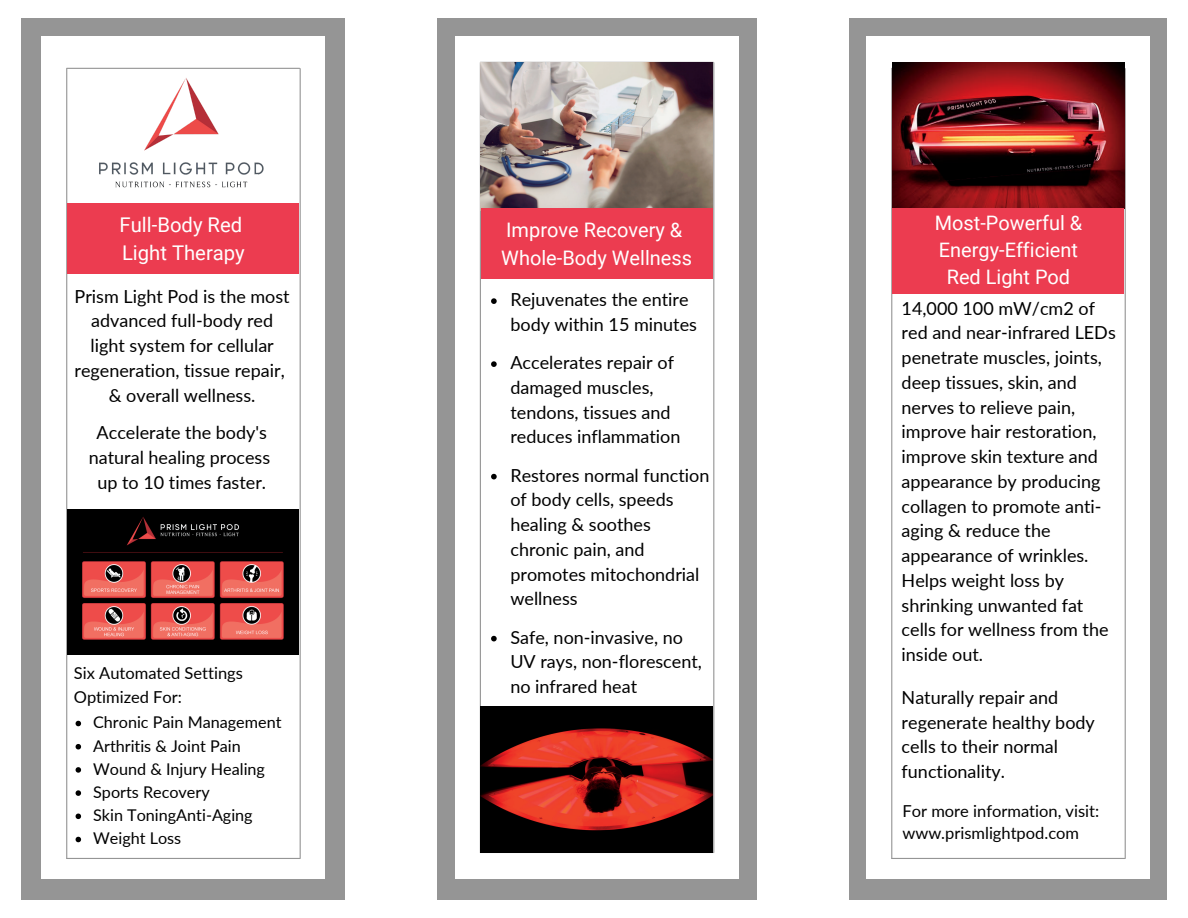
<style>
.page{position:relative;width:1188px;height:918px;background:#fff}
.page>*{position:absolute;margin:0;border:0;box-sizing:border-box;transform-origin:0 0}
.t1{font:20.25px/28.2px "Roboto";color:#fff}
.t2{font:19.95px/27px "Roboto";color:#fff}
.t3{font:18px/24.8px "Lato";color:#000}
.t4{font:16.5px/21.6px "Lato";color:#000}
.t5{font:16.2px/23.2px "Lato";color:#000}
</style>
<div class="page">
<div style="left:21px;top:18px;width:324px;height:882px;background:#959595"></div>
<div style="left:41px;top:36px;width:284px;height:843px;background:#fff"></div>
<hr style="left:67px;top:68px;width:233px;height:1px;background:#959595">
<hr style="left:300px;top:69px;width:1px;height:789px;background:#959595">
<hr style="left:66px;top:69px;width:1px;height:789px;background:#959595">
<hr style="left:67px;top:858px;width:233px;height:1px;background:#959595">
<img style="left:99px;top:78px;width:165px;height:110px">
<div style="left:437px;top:18px;width:320px;height:882px;background:#959595"></div>
<div style="left:455px;top:36px;width:283px;height:843px;background:#fff"></div>
<hr style="left:480px;top:62px;width:233px;height:1px;background:#959595">
<hr style="left:713px;top:63px;width:1px;height:789px;background:#959595">
<hr style="left:480px;top:63px;width:1px;height:789px;background:#959595">
<hr style="left:480px;top:852px;width:233px;height:1px;background:#959595">
<div style="left:849px;top:18px;width:318px;height:882px;background:#959595"></div>
<div style="left:866px;top:36px;width:284px;height:843px;background:#fff"></div>
<hr style="left:892px;top:68px;width:233px;height:1px;background:#959595">
<hr style="left:1125px;top:69px;width:1px;height:789px;background:#959595">
<hr style="left:891px;top:69px;width:1px;height:789px;background:#959595">
<hr style="left:892px;top:858px;width:233px;height:1px;background:#959595">
<img style="left:892px;top:62px;width:232px;height:147px">
<img style="left:481px;top:706px;width:232px;height:146px">
<img style="left:481px;top:63px;width:232px;height:146px">
<img style="left:67px;top:510px;width:232px;height:145px">
<div style="left:67px;top:203px;width:232px;height:71px;background:#ec3c50"></div>
<div style="left:481px;top:209px;width:232px;height:70px;background:#ec3c50"></div>
<svg style="left:76px;top:721px;width:5px;height:5px"></svg>
<svg style="left:76px;top:744px;width:5px;height:5px"></svg>
<svg style="left:76px;top:767px;width:5px;height:6px"></svg>
<svg style="left:76px;top:790px;width:5px;height:6px"></svg>
<svg style="left:76px;top:814px;width:5px;height:5px"></svg>
<svg style="left:76px;top:837px;width:5px;height:5px"></svg>
<svg style="left:491px;top:298px;width:6px;height:6px"></svg>
<svg style="left:491px;top:361px;width:6px;height:6px"></svg>
<svg style="left:491px;top:474px;width:6px;height:5px"></svg>
<svg style="left:491px;top:636px;width:6px;height:5px"></svg>
<div style="left:892px;top:209px;width:232px;height:85px;background:#ec3c50"></div>
<p class="t1" style="left:120px;top:211px;width:127px">Full-Body Red<br>Light Therapy</p>
<p class="t2" style="left:501px;top:216px;width:192px;line-height:27.9px">Improve Recovery &amp;<br>Whole-Body Wellness</p>
<p class="t3" style="left:75px;top:283px;width:217px;text-align:center">Prism Light Pod is the most advanced full-body red light system for cellular regeneration, tissue repair, &amp; overall wellness.</p>
<p class="t3" style="left:510px;top:287px;width:188px">Rejuvenates the entire body within 15 minutes</p>
<p class="t3" style="left:510px;top:350px;width:172px">Accelerates repair of damaged muscles, tendons, tissues and reduces inflammation</p>
<p class="t3" style="left:510px;top:462px;width:201px">Restores normal function of body cells, speeds healing &amp; soothes chronic pain, and promotes mitochondrial wellness</p>
<p class="t3" style="left:510px;top:624px;width:193px">Safe, non-invasive, no<br>UV rays, non-florescent, no infrared heat</p>
<p class="t3" style="left:89px;top:420px;width:183px;text-align:center">Accelerate the body's natural healing process up to 10 times faster.</p>
<p class="t4" style="left:74px;top:661px;width:171px;line-height:23.7px">Six Automated Settings<br>Optimized For:</p>
<p class="t5" style="left:93px;top:711px;width:190px">Chronic Pain Management<br>Arthritis &amp; Joint Pain<br>Wound &amp; Injury Healing<br>Sports Recovery<br>Skin ToningAnti-Aging<br>Weight Loss</p>
<p class="t2" style="left:935px;top:209px;width:149px;text-align:center">Most-Powerful &amp;<br>Energy-Efficient<br>Red Light Pod</p>
<p class="t3" style="left:902px;top:295px;width:216px">14,000 100 mW/cm2 of red and near-infrared LEDs penetrate muscles, joints, deep tissues, skin, and nerves to relieve pain, improve hair restoration, improve skin texture and appearance by producing collagen to promote anti&shy;aging &amp; reduce the appearance of wrinkles.<br>Helps weight loss by shrinking unwanted fat cells for wellness from the inside out.</p>
<p class="t3" style="left:902px;top:685px;width:195px">Naturally repair and regenerate healthy body cells to their normal functionality.</p>
<p class="t4" style="left:902px;top:800px;width:198px">For more information, visit: www.prismlightpod.com</p>
</div>
